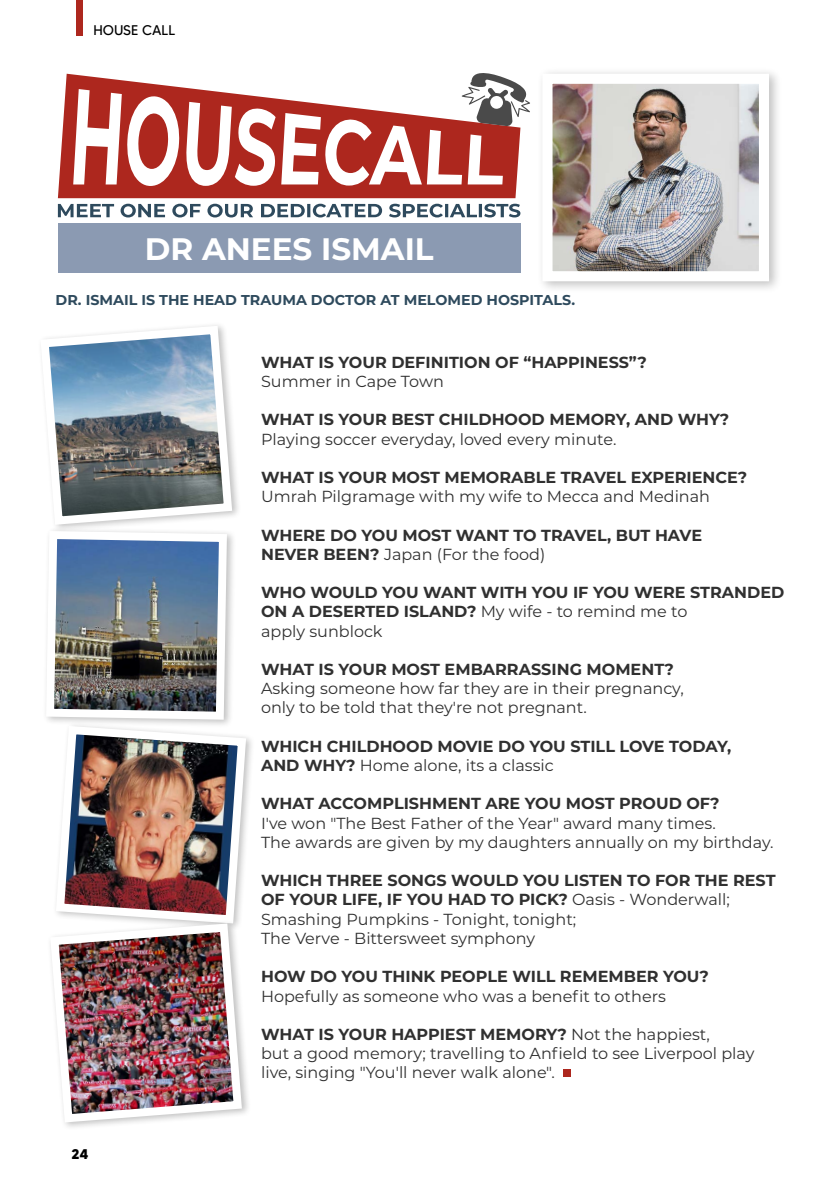
<style>
.page{position:relative;width:840px;height:1191px;background:#fff}
.page>*{position:absolute;margin:0;border:0;box-sizing:border-box;transform-origin:0 0}
.t1{font:700 31px "Montserrat";color:#fff}
.t2{font:16px/19.2px "Montserrat";color:#303030}
.t3{font:700 16px/19.2px "Montserrat";color:#303030}
.t4{font:700 14.2px "Montserrat";color:#2e4a5d}
.t5{font:14px "MADETOMMY";color:#000}
.t6{font:700 14px "MADETOMMY";color:#000}
.s1{font-weight:400}
.s2{font-weight:700}
</style>
<div class="page">
<div style="left:58px;top:223px;width:462px;height:50px;background:#8b9ab2"></div>
<img style="left:57px;top:728px;width:193px;height:191px">
<img style="left:50px;top:919px;width:196px;height:207px">
<svg style="left:46px;top:325px;width:190px;height:201px"></svg>
<svg style="left:58px;top:204px;width:462px;height:13px"></svg>
<div style="left:563px;top:1070px;width:7px;height:7px;background:#ad271e"></div>
<img style="left:47px;top:527px;width:184px;height:196px">
<div style="left:537px;top:67px;width:244px;height:226px;background:#000;opacity:.25"></div>
<img style="left:553px;top:85px;width:204px;height:185px">
<div style="left:542px;top:74px;width:226px;height:207px;border:10px solid #fff"></div>
<svg style="left:58px;top:74px;width:459px;height:124px;background:#b3372f"></svg>
<div style="left:76px;top:0;width:7px;height:36px;background:#ad271e"></div>
<svg style="left:73px;top:73px;width:457px;height:113px"></svg>
<p class="t5" style="left:93px;top:21px;width:84px">HOUSE CALL</p>
<h1 class="t1" style="left:145px;top:226px;width:290px">DR ANEES ISMAIL</h1>
<p class="t4" style="left:56px;top:290px;width:520px">DR. ISMAIL IS THE HEAD TRAUMA DOCTOR AT MELOMED HOSPITALS.</p>
<p class="t6" style="left:72px;top:1145px;width:18px">24</p>
<p class="t3" style="left:261px;top:351px;width:387px">WHAT IS YOUR DEFINITION OF “HAPPINESS”?</p>
<p class="t2" style="left:261px;top:371px;width:184px">Summer in Cape Town</p>
<p class="t3" style="left:261px;top:409px;width:469px">WHAT IS YOUR BEST CHILDHOOD MEMORY, AND WHY?</p>
<p class="t2" style="left:261px;top:429px;width:356px">Playing soccer everyday, loved every minute.</p>
<p class="t3" style="left:261px;top:467px;width:487px">WHAT IS YOUR MOST MEMORABLE TRAVEL EXPERIENCE?</p>
<p class="t2" style="left:261px;top:486px;width:450px">Umrah Pilgramage with my wife to Mecca and Medinah</p>
<p class="t3" style="left:261px;top:524px;width:442px">WHERE DO YOU MOST WANT TO TRAVEL, BUT HAVE<br>NEVER BEEN? <span class="s1">Japan (For the food)</span></p>
<p class="t3" style="left:261px;top:582px;width:524px">WHO WOULD YOU WANT WITH YOU IF YOU WERE STRANDED<br>ON A DESERTED ISLAND? <span class="s1">My wife - to remind me to<br>apply sunblock</span></p>
<p class="t3" style="left:261px;top:659px;width:414px">WHAT IS YOUR MOST EMBARRASSING MOMENT?</p>
<p class="t2" style="left:261px;top:678px;width:424px">Asking someone how far they are in their pregnancy, only to be told that they're not pregnant.</p>
<p class="t3" style="left:261px;top:735px;width:471px">WHICH CHILDHOOD MOVIE DO YOU STILL LOVE TODAY,<br>AND WHY? <span class="s1">Home alone, its a classic</span></p>
<p class="t3" style="left:261px;top:793px;width:460px">WHAT ACCOMPLISHMENT ARE YOU MOST PROUD OF?</p>
<p class="t2" style="left:261px;top:813px;width:513px">I've won "The Best Father of the Year" award many times.<br>The awards are given by my daughters annually on my birthday.</p>
<p class="t2" style="left:261px;top:870px;width:515px"><span class="s2">WHICH THREE SONGS WOULD YOU LISTEN TO FOR THE REST OF YOUR LIFE, IF YOU HAD TO PICK?</span> Oasis - Wonderwall; Smashing Pumpkins - Tonight, tonight;<br>The Verve - Bittersweet symphony</p>
<p class="t3" style="left:261px;top:966px;width:449px">HOW DO YOU THINK PEOPLE WILL REMEMBER YOU?</p>
<p class="t2" style="left:261px;top:985px;width:406px">Hopefully as someone who was a benefit to others</p>
<p class="t2" style="left:261px;top:1024px;width:494px"><span class="s2">WHAT IS YOUR HAPPIEST MEMORY?</span> Not the happiest,<br>but a good memory; travelling to Anfield to see Liverpool play live, singing "You'll never walk alone".</p>
</div>
